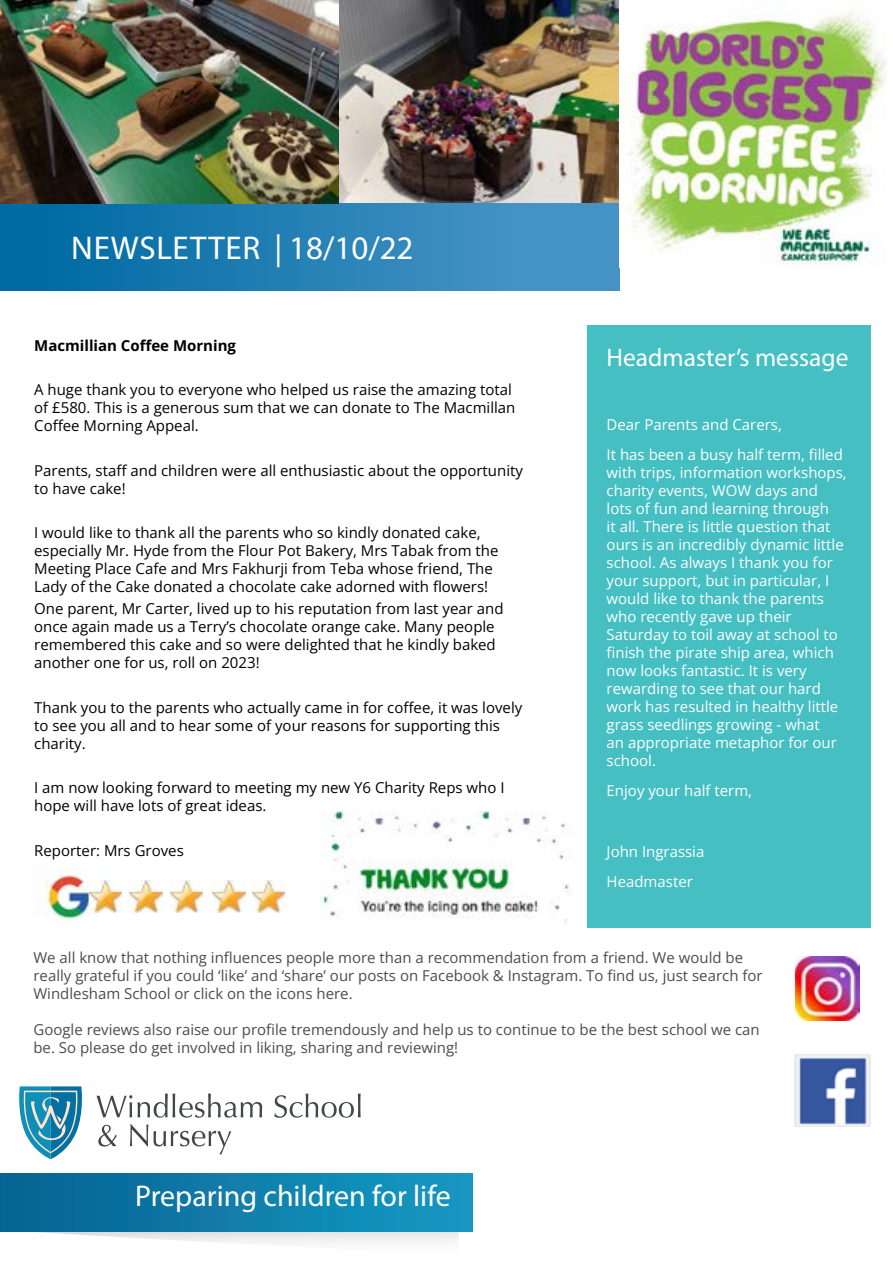
<style>
.page{position:relative;width:893px;height:1263px;background:#fff}
.page>*{position:absolute;margin:0;border:0;box-sizing:border-box;transform-origin:0 0}
.t1{font:33px "Myriad Pro";letter-spacing:.02em;color:#fff}
.t2{font:30px "Myriad Pro";color:#fff}
.t3{font:25.5px "Myriad Pro";color:#fff}
.t4{font:15px/18px "Open Sans";color:#000}
.t5{font:15px/18px "Open Sans";color:#fff}
.t6{font:15px/18px "Open Sans";color:#4b4c4c}
.t7{font:700 15px "Open Sans";color:#000}
</style>
<div class="page">
<img style="left:338px;top:0;width:281px;height:203px">
<div style="left:587px;top:325px;width:284px;height:602px;background:#45bfc2"></div>
<svg style="left:97px;top:1093px;width:165px;height:25px"></svg>
<svg style="left:274px;top:1093px;width:87px;height:25px"></svg>
<svg style="left:98px;top:1125px;width:19px;height:21px"></svg>
<svg style="left:130px;top:1124px;width:18px;height:22px"></svg>
<svg style="left:154px;top:1131px;width:77px;height:23px"></svg>
<svg style="left:19px;top:1086px;width:63px;height:73px"></svg>
<div style="left:0;top:1174px;width:472px;height:58px;background:linear-gradient(to right,#066292,#1699c2)"></div>
<div style="left:0;top:203px;width:620px;height:87px;background:linear-gradient(to right,#0069a1,#4f99c9)"></div>
<img style="left:795px;top:956px;width:64px;height:64px">
<img style="left:794px;top:1054px;width:77px;height:72px">
<img style="left:44px;top:869px;width:61px;height:51px">
<img style="left:130px;top:881px;width:32px;height:32px">
<img style="left:89px;top:881px;width:33px;height:32px">
<img style="left:171px;top:881px;width:32px;height:32px">
<img style="left:213px;top:881px;width:32px;height:32px">
<img style="left:253px;top:881px;width:32px;height:32px">
<img style="left:628px;top:12px;width:258px;height:252px">
<img style="left:321px;top:811px;width:249px;height:112px">
<img style="left:0;top:0;width:338px;height:203px">
<h1 class="t1" style="left:71px;top:228px;width:344px">NEWSLETTER | 18/10/22</h1>
<p class="t7" style="left:34px;top:335px;width:203px">Macmillian Coffee Morning</p>
<p class="t4" style="left:34px;top:380px;width:483px">A huge thank you to everyone who helped us raise the amazing total of £580. This is a generous sum that we can donate to The Macmillan<br>Coffee Morning Appeal.</p>
<p class="t4" style="left:34px;top:461px;width:490px">Parents, staff and children were all enthusiastic about the opportunity to have cake!</p>
<p class="t4" style="left:34px;top:523px;width:466px">I would like to thank all the parents who so kindly donated cake, especially Mr. Hyde from the Flour Pot Bakery, Mrs Tabak from the Meeting Place Cafe and Mrs Fakhurji from Teba whose friend, The Lady of the Cake donated a chocolate cake adorned with flowers!</p>
<p class="t4" style="left:34px;top:600px;width:471px">One parent, Mr Carter, lived up to his reputation from last year and once again made us a Terry’s chocolate orange cake. Many people remembered this cake and so were delighted that he kindly baked another one for us, roll on 2023!</p>
<p class="t4" style="left:34px;top:698px;width:490px">Thank you to the parents who actually came in for coffee, it was lovely to see you all and to hear some of your reasons for supporting this charity.</p>
<p class="t4" style="left:34px;top:779px;width:472px">I am now looking forward to meeting my new Y6 Charity Reps who I hope will have lots of great ideas.</p>
<p class="t4" style="left:34px;top:841px;width:151px">Reporter: Mrs Groves</p>
<h3 class="t3" style="left:607px;top:341px;width:243px">Headmaster’s message</h3>
<p class="t5" style="left:607px;top:409px;width:238px;line-height:30px">Dear Parents and Carers,<br>It has been a busy half term, filled</p>
<p class="t5" style="left:607px;top:463px;width:242px">with trips, information workshops, charity events, WOW days and lots of fun and learning through<br>it all. There is little question that ours is an incredibly dynamic little school. As always I thank you for your support, but in particular, I would like to thank the parents who recently gave up their<br>Saturday to toil away at school to finish the pirate ship area, which now looks fantastic. It is very rewarding to see that our hard work has resulted in healthy little grass seedlings growing - what<br>an appropriate metaphor for our school.</p>
<p class="t5" style="left:607px;top:781px;width:147px">Enjoy your half term,</p>
<p class="t5" style="left:607px;top:836px;width:99px;line-height:30.3px">John Ingrassia<br>Headmaster</p>
<p class="t6" style="left:33px;top:948px;width:731px">We all know that nothing influences people more than a recommendation from a friend. We would be really grateful if you could ‘like’ and ‘share’ our posts on Facebook &amp; Instagram. To find us, just search for<br>Windlesham School or click on the icons here.</p>
<p class="t6" style="left:33px;top:1020px;width:728px">Google reviews also raise our profile tremendously and help us to continue to be the best school we can be. So please do get involved in liking, sharing and reviewing!</p>
<h2 class="t2" style="left:135px;top:1177px;width:317px">Preparing children for life</h2>
</div>
